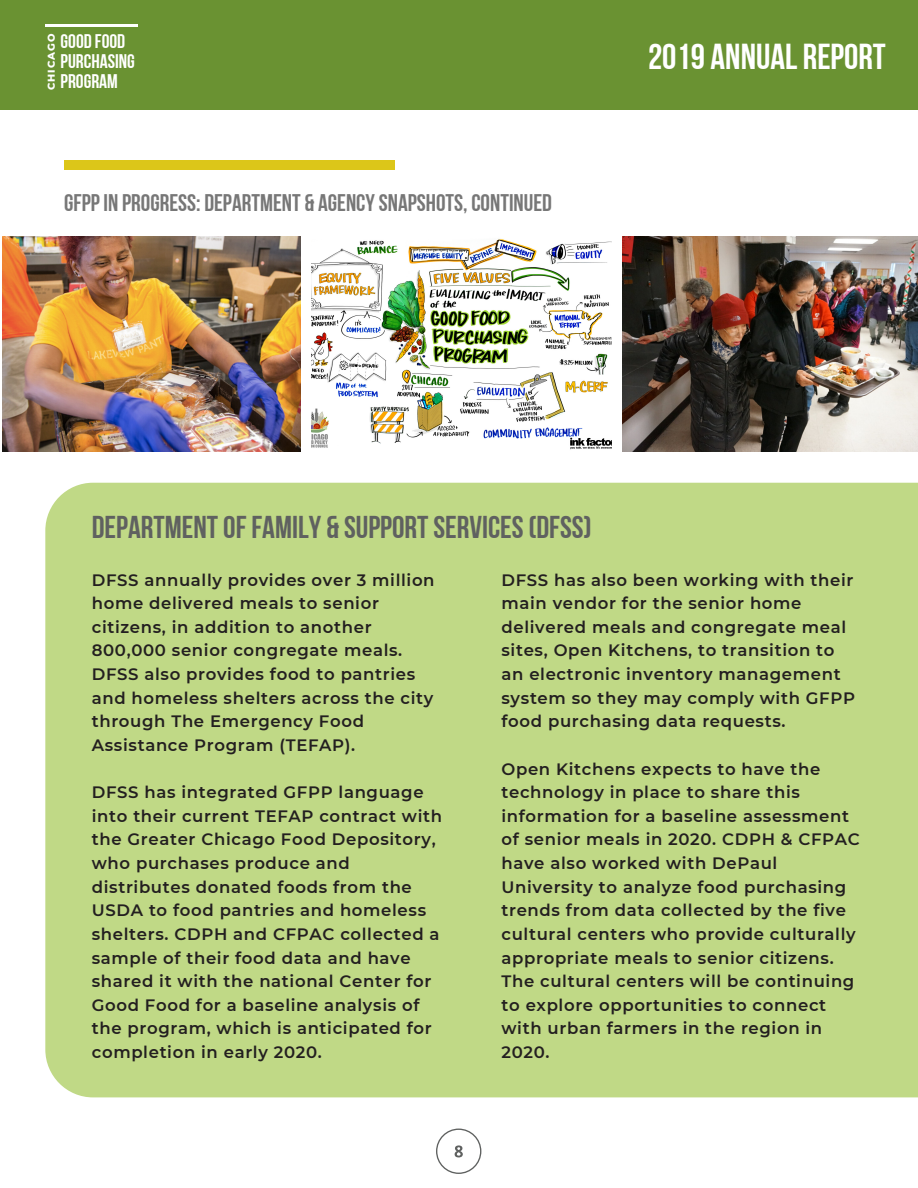
<style>
.page{position:relative;width:918px;height:1188px;background:#fff}
.page>*{position:absolute;margin:0;border:0;box-sizing:border-box;transform-origin:0 0}
.t1{font:36px "Bebas Neue Cyrillic";color:#fff}
.t2{font:31.5px "Bebas Neue Cyrillic";color:#5f6160}
.t3{font:24px "Bebas Neue Cyrillic";color:#777}
.t4{font:19.65px/20.1px "Bebas Neue Cyrillic";color:#fff}
.t5{font:600 16.5px/23.7px "Montserrat";letter-spacing:.04em;color:#231f20}
.t6{font:800 10.05px "Montserrat";letter-spacing:.1em;color:#fff}
</style>
<div class="page">
<img style="left:3px;top:236px;width:298px;height:215px">
<img style="left:312px;top:239px;width:299px;height:211px">
<img style="left:622px;top:236px;width:296px;height:215px">
<div style="left:0;top:0;width:918px;height:110px;background:#6a9232"></div>
<hr style="left:45px;top:24px;width:93px;height:3px;background:#fff">
<svg style="left:436px;top:1129px;width:45px;height:45px"></svg>
<div style="left:45px;top:483px;width:873px;height:614px;background:#c0d986"></div>
<div style="left:64px;top:160px;width:331px;height:10px;background:#dcc619"></div>
<p class="t6" style="left:45px;top:90px;width:58px;rotate:-90deg">CHICAGO</p>
<p class="t4" style="left:61px;top:33px;width:76px">GOOD FOOD<br>PURCHASING</p>
<p class="t4" style="left:61px;top:73px;width:59px">PROGRAM</p>
<h3 class="t3" style="left:64px;top:193px;width:489px">GFPPIN PROGRESS: DEPARTMENT &amp; AGENCYSNAPSHOTS, CONTINUED</h3>
<h1 class="t1" style="left:648px;top:42px;width:239px">2019 ANNUAL REPORT</h1>
<h2 class="t2" style="left:92px;top:515px;width:501px">DEPARTMENTOFFAMILY &amp; SUPPORTSERVICES(DFSS)</h2>
<p class="t5" style="left:92px;top:568px;width:344px">DFSS annually provides over 3 million home delivered meals to senior citizens, in addition to another 800,000 senior congregate meals.<br>DFSS also provides food to pantries and homeless shelters across the city through The Emergency Food Assistance Program (TEFAP).</p>
<p class="t5" style="left:92px;top:780px;width:352px">DFSS has integrated GFPP language into their current TEFAP contract with the Greater Chicago Food Depository, who purchases produce and distributes donated foods from the USDA to food pantries and homeless shelters. CDPH and CFPAC collected a sample of their food data and have shared it with the national Center for Good Food for a baseline analysis of the program, which is anticipated for completion in early 2020.</p>
<p class="t5" style="left:502px;top:568px;width:355px">DFSS has also been working with their main vendor for the senior home delivered meals and congregate meal sites, Open Kitchens, to transition to an electronic inventory management system so they may comply with GFPP food purchasing data requests.</p>
<p class="t5" style="left:502px;top:757px;width:360px">Open Kitchens expects to have the technology in place to share this information for a baseline assessment of senior meals in 2020. CDPH &amp; CFPAC have also worked with DePaul University to analyze food purchasing trends from data collected by the five cultural centers who provide culturally appropriate meals to senior citizens.<br>The cultural centers will be continuing to explore opportunities to connect with urban farmers in the region in 2020.</p>
</div>
